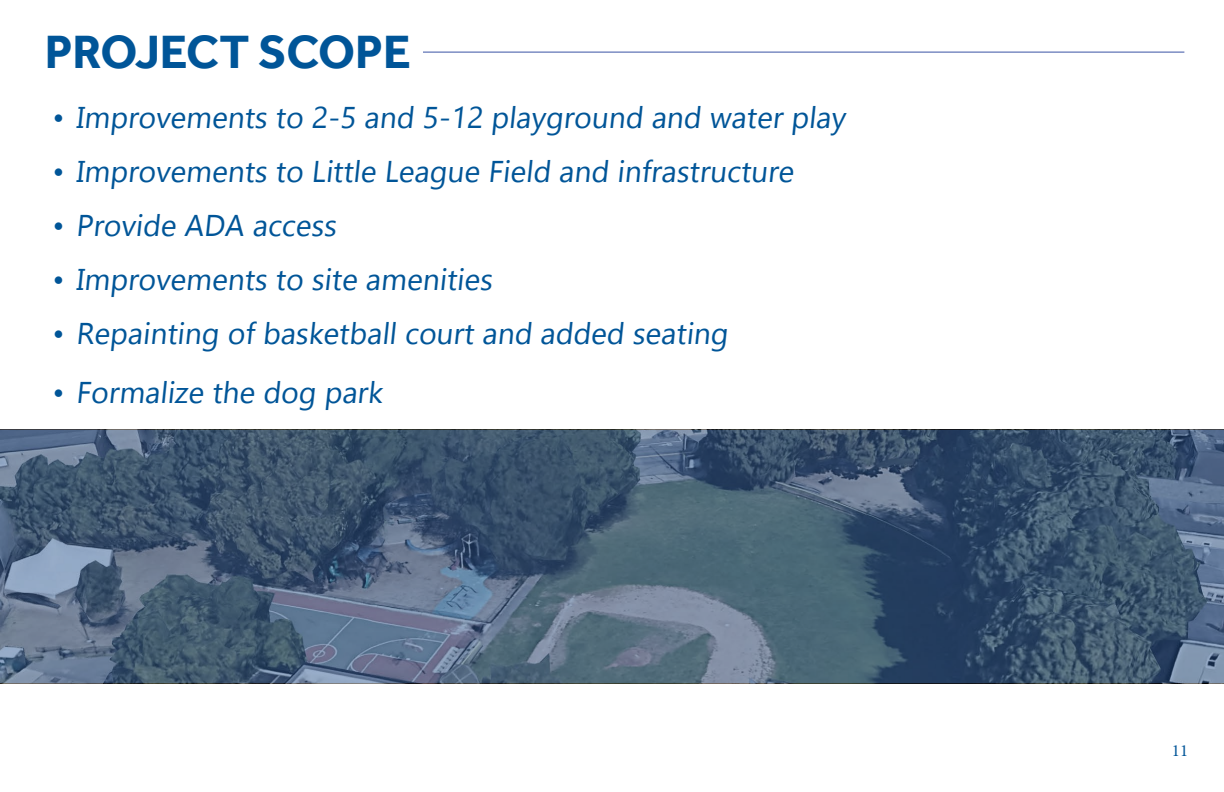
<style>
.page{position:relative;width:1224px;height:792px;background:#fff}
.page>*{position:absolute;margin:0;border:0;box-sizing:border-box;transform-origin:0 0}
.t1{font:700 48px "Effra";color:#005598}
.t2{font:30px "Gadugi";color:#005598}
.t3{font:17px "Minion Pro";color:#005598}
</style>
<div class="page">
<svg style="left:0;top:429px;width:1224px;height:255px"></svg>
<hr style="left:423px;top:52px;width:761px;height:1px;background:#3a53a4">
<h1 class="t1" style="left:45px;top:23px;width:368px">PROJECT SCOPE</h1>
<p class="t2" style="left:52px;top:100px;width:794px">• Improvements to 2-5 and 5-12 playground and water play</p>
<p class="t2" style="left:52px;top:154px;width:746px">• Improvements to Little League Field and infrastructure</p>
<p class="t2" style="left:52px;top:208px;width:289px">• Provide ADA access</p>
<p class="t2" style="left:52px;top:262px;width:445px">• Improvements to site amenities</p>
<p class="t2" style="left:52px;top:316px;width:681px">• Repainting of basketball court and added seating</p>
<p class="t2" style="left:52px;top:374px;width:335px">• Formalize the dog park</p>
<p class="t3" style="left:1172px;top:739px;width:18px">11</p>
</div>
